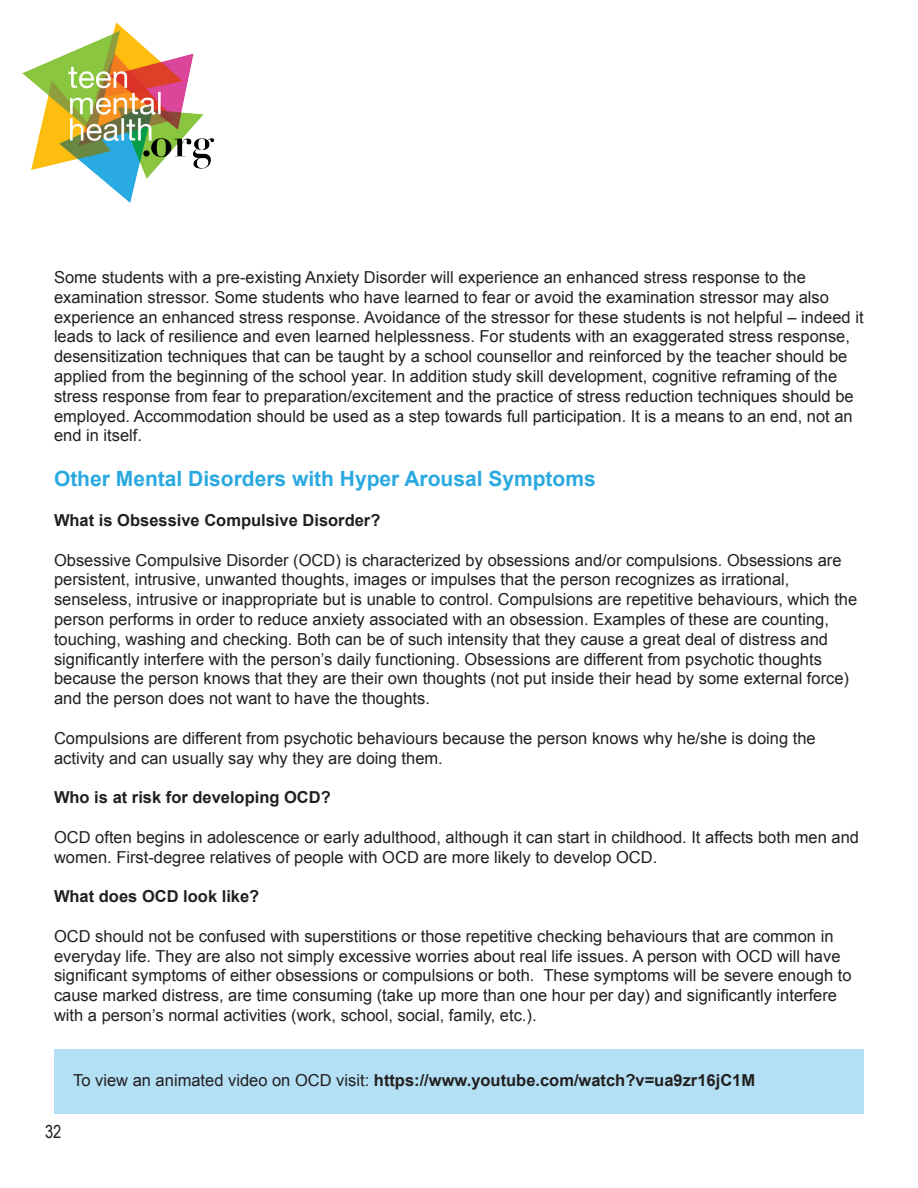
<style>
.page{position:relative;width:918px;height:1188px;background:#fff}
.page>*{position:absolute;margin:0;border:0;box-sizing:border-box;transform-origin:0 0}
.t1{font:700 21px "Arial";color:#2aa9e0}
.t2{font:18px "Arial Narrow";color:#231f20}
.t3{font:16.5px/19.8px "Arial";color:#231f20}
.t4{font:700 16.5px "Arial";color:#231f20}
.s1{font-weight:400}
</style>
<div class="page">
<img style="left:22px;top:22px;width:192px;height:181px">
<div style="left:54px;top:1049px;width:810px;height:65px;background:#b3e0f4"></div>
<p class="t3" style="left:54px;top:267px;width:811px">Some students with a pre-existing Anxiety Disorder will experience an enhanced stress response to the examination stressor. Some students who have learned to fear or avoid the examination stressor may also experience an enhanced stress response. Avoidance of the stressor for these students is not helpful – indeed it leads to lack of resilience and even learned helplessness. For students with an exaggerated stress response, desensitization techniques that can be taught by a school counsellor and reinforced by the teacher should be applied from the beginning of the school year. In addition study skill development, cognitive reframing of the stress response from fear to preparation/excitement and the practice of stress reduction techniques should be employed. Accommodation should be used as a step towards full participation. It is a means to an end, not an end in itself.</p>
<p class="t1" style="left:54px;top:465px;width:543px">Other Mental Disorders with Hyper Arousal Symptoms</p>
<p class="t4" style="left:54px;top:509px;width:328px">What is Obsessive Compulsive Disorder?</p>
<p class="t3" style="left:54px;top:550px;width:805px">Obsessive Compulsive Disorder (OCD) is characterized by obsessions and/or compulsions. Obsessions are persistent, intrusive, unwanted thoughts, images or impulses that the person recognizes as irrational, senseless, intrusive or inappropriate but is unable to control. Compulsions are repetitive behaviours, which the person performs in order to reduce anxiety associated with an obsession. Examples of these are counting, touching, washing and checking. Both can be of such intensity that they cause a great deal of distress and significantly interfere with the person’s daily functioning. Obsessions are different from psychotic thoughts because the person knows that they are their own thoughts (not put inside their head by some external force) and the person does not want to have the thoughts.</p>
<p class="t3" style="left:54px;top:728px;width:763px">Compulsions are different from psychotic behaviours because the person knows why he/she is doing the activity and can usually say why they are doing them.</p>
<p class="t4" style="left:54px;top:786px;width:278px">Who is at risk for developing OCD?</p>
<p class="t3" style="left:54px;top:827px;width:807px">OCD often begins in adolescence or early adulthood, although it can start in childhood. It affects both men and women. First-degree relatives of people with OCD are more likely to develop OCD.</p>
<p class="t4" style="left:54px;top:885px;width:207px">What does OCD look like?</p>
<p class="t3" style="left:54px;top:926px;width:799px">OCD should not be confused with superstitions or those repetitive checking behaviours that are common in everyday life. They are also not simply excessive worries about real life issues. A person with OCD will have significant symptoms of either obsessions or compulsions or both. These symptoms will be severe enough to cause marked distress, are time consuming (take up more than one hour per day) and significantly interfere with a person’s normal activities (work, school, social, family, etc.).</p>
<p class="t4" style="left:73px;top:1069px;width:684px"><span class="s1">To view an animated video on OCD visit:</span> https://www.youtube.com/watch?v=ua9zr16jC1M</p>
<p class="t2" style="left:45px;top:1119px;width:18px">32</p>
</div>
